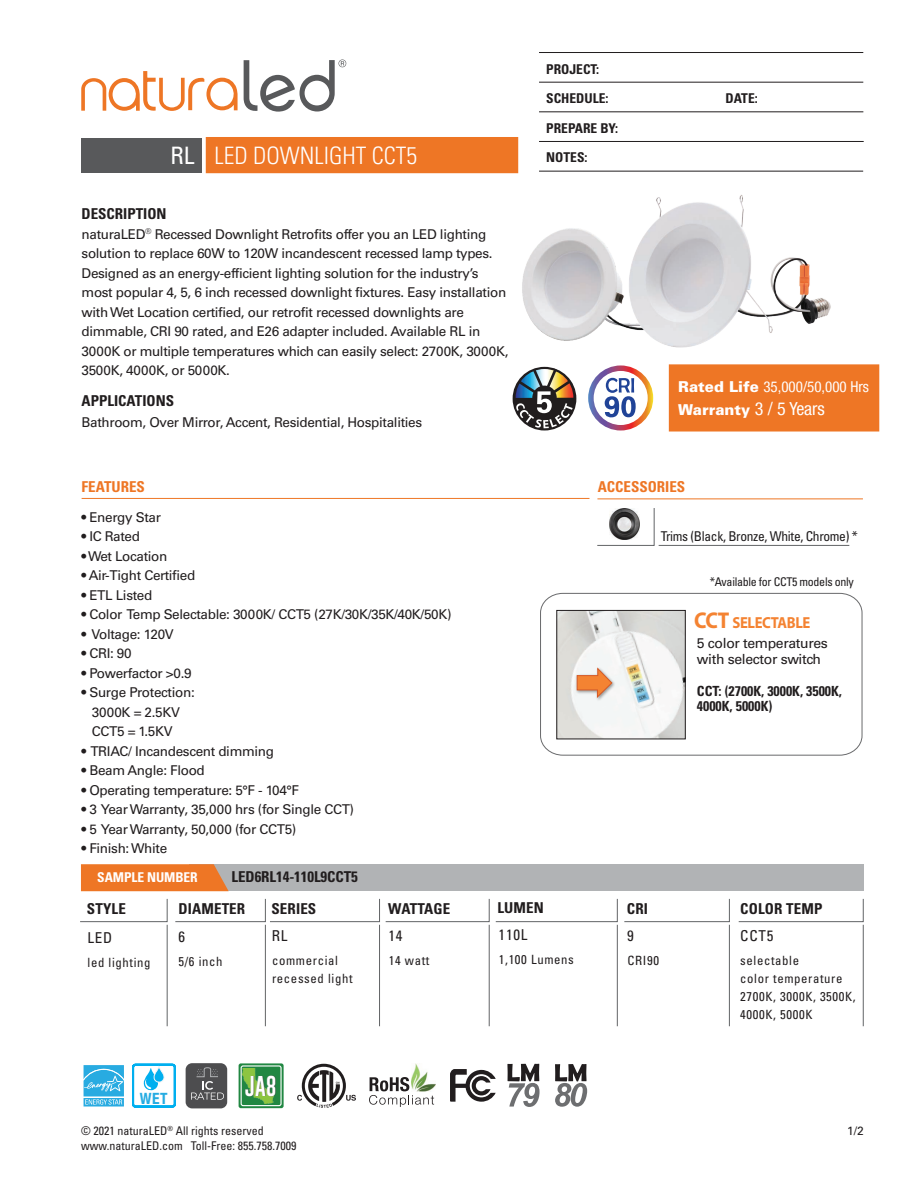
<style>
.page{position:relative;width:918px;height:1188px;background:#fff}
.page>*{position:absolute;margin:0;border:0;box-sizing:border-box;transform-origin:0 0}
.t1{font:300 condensed 24px "Univers";color:#fff}
.t2{font:20.85px "Gobold";color:#fff}
.t3{font:700 16.05px "Myriad Pro";letter-spacing:-.025em;color:#f48332;scale:.92 1}
.t4{font:700 condensed 15.45px "Helvetica Neue LT Com";color:#26ace2}
.t5{font:700 condensed 15px "Univers";color:#211d1e}
.t6{font:condensed 15px "Helvetica Neue LT Com";color:#fff}
.t7{font:700 condensed 15px "Univers";color:#ee7625}
.t8{font:condensed 15px "Univers";letter-spacing:.05em;color:#211d1e}
.t9{font:900 15px "Univers";color:#fff}
.t10{font:13.95px/16.5px "Univers";letter-spacing:-.025em;color:#211d1e}
.t11{font:700 condensed 13.95px/15.3px "Univers";color:#211d1e}
.t12{font:13.5px/19.5px "Univers";letter-spacing:-.025em;color:#211d1e}
.t13{font:700 condensed 13.5px "Univers";color:#211d1e}
.t14{font:condensed 13.5px "Univers";letter-spacing:-.025em;color:#1f1c1d}
.t15{font:700 condensed 13.5px "Univers";letter-spacing:-.005em;color:#fff}
.t16{font:condensed 12.75px/18px "Univers";letter-spacing:.05em;color:#211d1e}
.t17{font:condensed 12px/15px "Univers";color:#211d1e}
.t18{font:condensed 12px "Univers";letter-spacing:-.025em;color:#1f1c1d}
.t19{font:12px "Univers";color:#211d1e}
.s1{font-weight:400}
.s2{font-family:"Univers";font-weight:900;font-stretch:normal}
.s3{font-family:"Helvetica Neue LT Com";font-weight:400;font-stretch:condensed;font-size:18px}
.s4{font-size:22.95px}
</style>
<div class="page">
<div style="left:669px;top:364px;width:210px;height:68px;background:#ee7625;border:2px solid #ee7625"></div>
<svg style="left:81px;top:71px;width:157px;height:40px"></svg>
<svg style="left:244px;top:59px;width:102px;height:53px"></svg>
<div style="left:190px;top:864px;width:674px;height:27px;background:#b1b3b5"></div>
<svg style="left:81px;top:864px;width:148px;height:27px;background:#ea7a2e"></svg>
<svg style="left:507px;top:1064px;width:33px;height:43px"></svg>
<svg style="left:555px;top:1064px;width:32px;height:43px"></svg>
<svg style="left:450px;top:1069px;width:46px;height:33px"></svg>
<img style="left:412px;top:1064px;width:23px;height:23px">
<svg style="left:369px;top:1077px;width:65px;height:30px"></svg>
<hr style="left:539px;top:82px;width:324px;height:1px;background:#211d1e">
<hr style="left:539px;top:141px;width:325px;height:1px;background:#211d1e">
<hr style="left:539px;top:111px;width:324px;height:1px;background:#211d1e">
<hr style="left:539px;top:171px;width:324px;height:1px;background:#211d1e">
<hr style="left:167px;top:925px;width:1px;height:101px;background:#626466">
<svg style="left:80px;top:898px;width:88px;height:24px"></svg>
<hr style="left:379px;top:925px;width:1px;height:101px;background:#626466">
<hr style="left:489px;top:925px;width:1px;height:101px;background:#626466">
<hr style="left:729px;top:925px;width:1px;height:101px;background:#626466">
<svg style="left:624px;top:898px;width:106px;height:24px"></svg>
<hr style="left:863px;top:925px;width:1px;height:101px;background:#626466">
<svg style="left:738px;top:898px;width:126px;height:24px"></svg>
<div style="left:81px;top:138px;width:120px;height:34px;background:#58595b"></div>
<div style="left:206px;top:137px;width:312px;height:36px;background:#ee7625"></div>
<hr style="left:539px;top:52px;width:324px;height:1px;background:#211d1e">
<hr style="left:82px;top:498px;width:507px;height:1px;background:#ee7625">
<hr style="left:265px;top:925px;width:1px;height:101px;background:#626466">
<hr style="left:617px;top:925px;width:1px;height:101px;background:#626466">
<svg style="left:175px;top:898px;width:443px;height:24px"></svg>
<svg style="left:83px;top:1065px;width:41px;height:42px;background:#53bce6"></svg>
<svg style="left:239px;top:1063px;width:45px;height:45px"></svg>
<img style="left:243px;top:1068px;width:30px;height:35px">
<div style="left:241px;top:1065px;width:41px;height:41px;border:1px solid #fff;border-radius:2px"></div>
<div style="left:186px;top:1063px;width:41px;height:45px;background:#4d4d4f;border-radius:6px"></div>
<svg style="left:191px;top:1067px;width:33px;height:33px"></svg>
<svg style="left:132px;top:1064px;width:44px;height:44px"></svg>
<img style="left:522px;top:228px;width:100px;height:113px">
<img style="left:622px;top:195px;width:209px;height:153px">
<svg style="left:297px;top:1064px;width:59px;height:44px"></svg>
<svg style="left:540px;top:593px;width:322px;height:163px"></svg>
<img style="left:559px;top:612px;width:125px;height:125px">
<div style="left:557px;top:610px;width:129px;height:129px;border:1px solid #211d1e"></div>
<img style="left:574px;top:665px;width:44px;height:38px">
<svg style="left:576px;top:668px;width:37px;height:31px"></svg>
<hr style="left:659px;top:545px;width:190px;height:1px;background:#626467">
<svg style="left:597px;top:508px;width:58px;height:38px"></svg>
<hr style="left:597px;top:499px;width:266px;height:1px;background:#ee7625">
<img style="left:609px;top:508px;width:31px;height:31px">
<img style="left:588px;top:365px;width:65px;height:66px">
<svg style="left:605px;top:378px;width:31px;height:39px"></svg>
<svg style="left:513px;top:367px;width:63px;height:64px"></svg>
<svg style="left:516px;top:366px;width:58px;height:62px"></svg>
<p class="t13" style="left:546px;top:61px;width:55px">PROJECT:</p>
<p class="t13" style="left:546px;top:90px;width:64px">SCHEDULE:</p>
<p class="t13" style="left:726px;top:90px;width:34px">DATE:</p>
<h1 class="t1" style="left:170px;top:141px;width:248px"><span class="s1">RL</span> LED DOWNLIGHT CCT5</h1>
<p class="t5" style="left:82px;top:204px;width:87px">DESCRIPTION</p>
<p class="t12" style="left:82px;top:224px;width:428px">naturaLED<sup>®</sup> Recessed Downlight Retrofits offer you an LED lighting solution to replace 60W to 120W incandescent recessed lamp types.<br>Designed as an energy-efficient lighting solution for the industry’s most popular 4, 5, 6 inch recessed downlight fixtures. Easy installation with Wet Location certified, our retrofit recessed downlights are dimmable, CRI 90 rated, and E26 adapter included. Available RL in 3000K or multiple temperatures which can easily select: 2700K, 3000K, 3500K, 4000K, or 5000K.</p>
<p class="t5" style="left:82px;top:392px;width:94px">APPLICATIONS</p>
<p class="t12" style="left:82px;top:412px;width:342px">Bathroom, Over Mirror, Accent, Residential, Hospitalities</p>
<p class="t7" style="left:82px;top:478px;width:65px">FEATURES</p>
<p class="t12" style="left:82px;top:507px;width:81px">• Energy Star</p>
<p class="t12" style="left:82px;top:527px;width:60px">• IC Rated</p>
<p class="t12" style="left:82px;top:546px;width:87px">• Wet Location</p>
<p class="t12" style="left:82px;top:566px;width:115px">• Air-Tight Certified</p>
<p class="t12" style="left:82px;top:585px;width:72px">• ETL Listed</p>
<p class="t12" style="left:82px;top:605px;width:371px">• Color Temp Selectable: 3000K/ CCT5 (27K/30K/35K/40K/50K)</p>
<p class="t12" style="left:82px;top:624px;width:94px">• Voltage: 120V</p>
<p class="t12" style="left:82px;top:644px;width:52px">• CRI: 90</p>
<p class="t12" style="left:82px;top:663px;width:111px">• Powerfactor &gt;0.9</p>
<p class="t12" style="left:92px;top:683px;width:104px;text-indent:-10px">• Surge Protection:<br>3000K = 2.5KV<br>CCT5 = 1.5KV</p>
<p class="t12" style="left:82px;top:741px;width:194px">• TRIAC/ Incandescent dimming</p>
<p class="t12" style="left:82px;top:761px;width:125px">• Beam Angle: Flood</p>
<p class="t12" style="left:82px;top:780px;width:219px">• Operating temperature: 5°F - 104°F</p>
<p class="t12" style="left:82px;top:800px;width:274px">• 3 Year Warranty, 35,000 hrs (for Single CCT)</p>
<p class="t12" style="left:82px;top:819px;width:216px">• 5 Year Warranty, 50,000 (for CCT5)</p>
<p class="t12" style="left:82px;top:839px;width:87px">• Finish: White</p>
<p class="t15" style="left:97px;top:869px;width:102px">SAMPLE NUMBER</p>
<p class="t5" style="left:232px;top:868px;width:128px">LED6RL14-110L9CCT5</p>
<p class="t13" style="left:546px;top:120px;width:73px">PREPARE BY:</p>
<p class="t13" style="left:546px;top:149px;width:43px">NOTES:</p>
<p class="t6" style="left:678px;top:378px;width:192px"><span class="s2">Rated Life</span> 35,000/50,000 Hrs</p>
<p class="t9" style="left:678px;top:400px;width:148px">Warranty <span class="s3">3 / 5 Years</span></p>
<p class="t7" style="left:598px;top:478px;width:89px">ACCESSORIES</p>
<p class="t14" style="left:661px;top:527px;width:199px">Trims (Black, Bronze, White, Chrome) *</p>
<p class="t18" style="left:710px;top:574px;width:145px">*Available for CCT5 models only</p>
<p class="t3" style="left:694px;top:612px;width:128px"><span class="s4">CCT</span> SELECTABLE</p>
<p class="t10" style="left:697px;top:635px;width:132px">5 color temperatures with selector switch</p>
<p class="t11" style="left:697px;top:683px;width:147px">CCT: (2700K, 3000K, 3500K,<br>4000K, 5000K)</p>
<p class="t5" style="left:498px;top:898px;width:48px">LUMEN</p>
<p class="t5" style="left:87px;top:899px;width:40px">STYLE</p>
<p class="t5" style="left:271px;top:899px;width:46px">SERIES</p>
<p class="t5" style="left:388px;top:899px;width:64px">WATTAGE</p>
<p class="t5" style="left:627px;top:899px;width:23px">CRI</p>
<p class="t5" style="left:740px;top:899px;width:84px">COLOR TEMP</p>
<p class="t8" style="left:87px;top:928px;width:26px">LED</p>
<p class="t8" style="left:272px;top:926px;width:17px">RL</p>
<p class="t8" style="left:389px;top:926px;width:16px">14</p>
<p class="t8" style="left:627px;top:926px;width:8px">9</p>
<p class="t8" style="left:740px;top:926px;width:35px">CCT5</p>
<p class="t16" style="left:88px;top:953px;width:64px">led lighting</p>
<p class="t16" style="left:272px;top:951px;width:82px">commercial recessed light</p>
<p class="t16" style="left:389px;top:951px;width:42px">14 watt</p>
<p class="t16" style="left:628px;top:951px;width:33px">CRI90</p>
<p class="t16" style="left:740px;top:951px;width:117px">selectable<br>color temperature<br>2700K, 3000K, 3500K,<br>4000K, 5000K</p>
<p class="t5" style="left:178px;top:899px;width:68px">DIAMETER</p>
<p class="t8" style="left:178px;top:928px;width:8px">6</p>
<p class="t16" style="left:178px;top:953px;width:46px">5/6 inch</p>
<p class="t8" style="left:499px;top:926px;width:30px">110L</p>
<p class="t16" style="left:499px;top:951px;width:76px">1,100 Lumens</p>
<p class="t4" style="left:140px;top:1089px;width:29px">WET</p>
<h2 class="t2" style="left:245px;top:1073px;width:33px">JA8</h2>
<p class="t17" style="left:81px;top:1123px;width:217px">© 2021 naturaLED<sup>®</sup> All rights reserved www.naturaLED.com Toll-Free: 855.758.7009</p>
<p class="t19" style="left:847px;top:1123px;width:18px">1/2</p>
</div>
